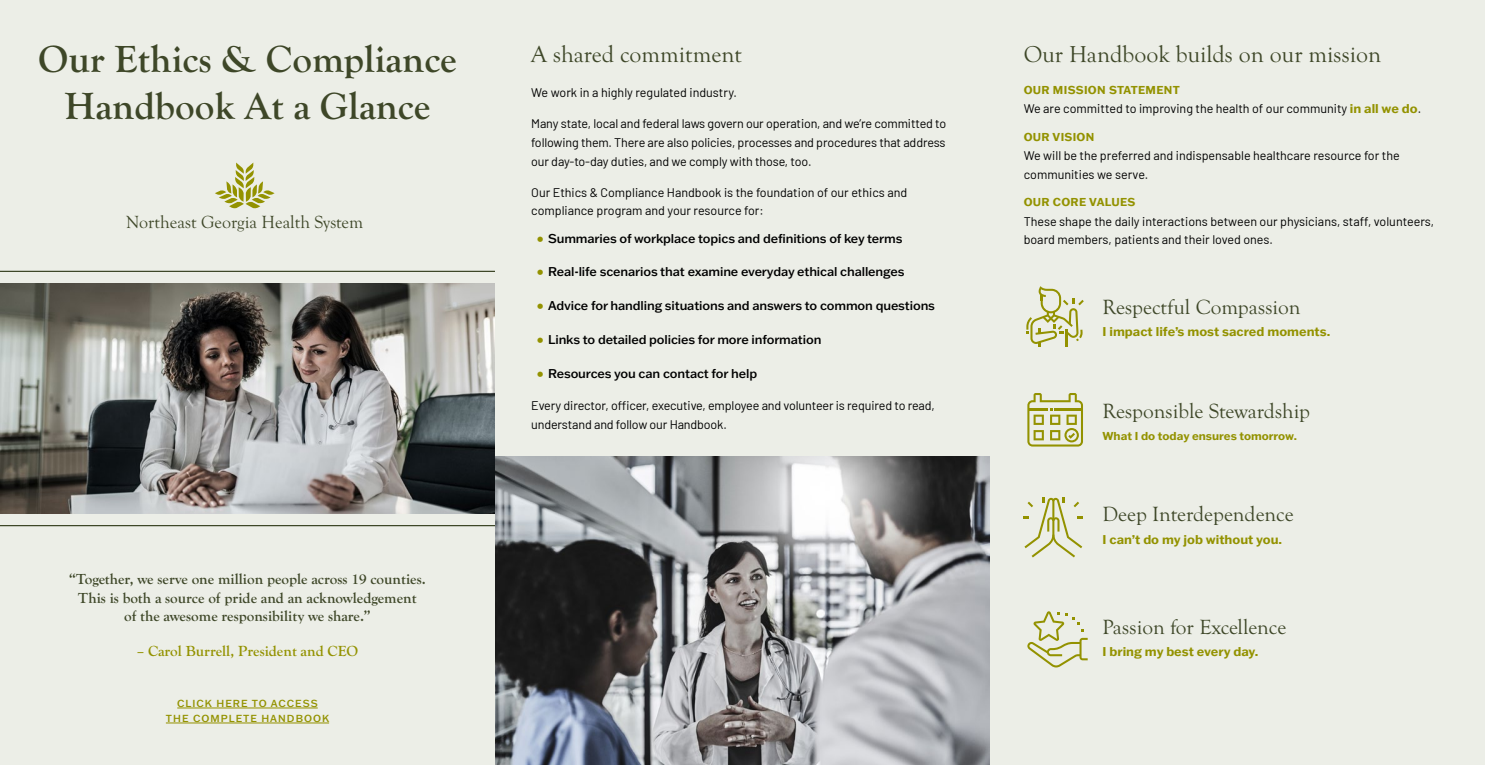
<style>
.page{position:relative;width:1485px;height:765px;background:#eceee7}
.page>*{position:absolute;margin:0;border:0;box-sizing:border-box;transform-origin:0 0}
.t1{font:700 39.12px/46.9px "Goudy Old Sty";color:#3e4728;text-align:center}
.t2{font:23.75px "Goudy Old Sty";color:#3e4728}
.t3{font:21.25px "Goudy Old Sty";color:#3e4728}
.t4{font:18.12px "Goudy Old Sty";color:#3e4728}
.t5{font:700 15.12px/18.1px "Goudy Old Sty";color:#3e4728;text-align:center}
.t6{font:700 15.12px "Goudy Old Sty";color:#939200}
.t7{font:12.5px/18.6px "Barlow";letter-spacing:-.005em;color:#000}
.t8{font:500 12.5px "Franklin Gothic ATF";letter-spacing:-.01em;color:#000}
.t9{font:700 12.5px "Franklin Gothic ATF";color:#939200}
.t10{font:700 11.25px "Franklin Gothic ATF";letter-spacing:.025em;color:#939200}
.t11{font:700 11.25px "Franklin Gothic ATF";color:#939200}
.t12{font:500 10px/15px "Franklin Gothic ATF";letter-spacing:.1em;color:#939200;text-align:center}
.s1{font-weight:700;color:#939200}
.s2{font-family:"Franklin Gothic ATF";font-weight:700;color:#939200}
</style>
<div class="page">
<img style="left:0;top:283px;width:495px;height:231px">
<img style="left:495px;top:456px;width:495px;height:309px">
<hr style="left:0;top:271px;width:495px;height:1px;background:#3e4728">
<hr style="left:0;top:525px;width:495px;height:1px;background:#3e4728">
<svg style="left:215px;top:163px;width:60px;height:45px"></svg>
<hr style="left:177px;top:708px;width:141px;height:1px;background:#939200">
<hr style="left:166px;top:723px;width:163px;height:1px;background:#939200">
<svg style="left:1026px;top:286px;width:58px;height:61px"></svg>
<svg style="left:1024px;top:498px;width:59px;height:59px"></svg>
<svg style="left:1027px;top:611px;width:61px;height:57px"></svg>
<svg style="left:1027px;top:393px;width:56px;height:54px"></svg>
<h1 class="t1" style="left:38px;top:37px;width:420px">Our Ethics &amp; Compliance<br>Handbook At a Glance</h1>
<h3 class="t4" style="left:126px;top:212px;width:239px">Northeast Georgia Health System</h3>
<p class="t5" style="left:69px;top:571px;width:359px">“Together, we serve one million people across 19 counties.<br>This is both a source of pride and an acknowledgement<br>of the awesome responsibility we share.”</p>
<p class="t6" style="left:137px;top:642px;width:223px">– Carol Burrell, President and CEO</p>
<p class="t12" style="left:166px;top:695px;width:165px">CLICK HERE TO ACCESS<br>THE COMPLETE HANDBOOK</p>
<h2 class="t2" style="left:531px;top:41px;width:212px">A shared commitment</h2>
<p class="t7" style="left:531px;top:82px;width:207px">We work in a highly regulated industry.</p>
<p class="t7" style="left:531px;top:114px;width:417px;text-align:justify">Many state, local and federal laws govern our operation, and we’re committed to following them. There are also policies, processes and procedures that address our day-to-day duties, and we comply with those, too.</p>
<p class="t7" style="left:531px;top:182px;width:378px">Our Ethics &amp; Compliance Handbook is the foundation of our ethics and compliance program and your resource for:</p>
<p class="t8" style="left:537px;top:230px;width:367px"><span class="s1">•</span> Summaries of workplace topics and definitions of key terms</p>
<p class="t8" style="left:537px;top:264px;width:369px"><span class="s1">•</span> Real-life scenarios that examine everyday ethical challenges</p>
<p class="t8" style="left:537px;top:297px;width:400px"><span class="s1">•</span> Advice for handling situations and answers to common questions</p>
<p class="t8" style="left:537px;top:331px;width:286px"><span class="s1">•</span> Links to detailed policies for more information</p>
<p class="t8" style="left:537px;top:365px;width:222px"><span class="s1">•</span> Resources you can contact for help</p>
<p class="t7" style="left:531px;top:395px;width:405px">Every director, officer, executive, employee and volunteer is required to read, understand and follow our Handbook.</p>
<h2 class="t2" style="left:1024px;top:41px;width:359px">Our Handbook builds on our mission</h2>
<p class="t10" style="left:1024px;top:82px;width:158px">OUR MISSION STATEMENT</p>
<p class="t7" style="left:1024px;top:98px;width:399px">We are committed to improving the health of our community <span class="s2">in all we do</span>.</p>
<p class="t10" style="left:1024px;top:129px;width:72px">OUR VISION</p>
<p class="t7" style="left:1024px;top:145px;width:377px">We will be the preferred and indispensable healthcare resource for the communities we serve.</p>
<p class="t10" style="left:1024px;top:195px;width:113px">OUR CORE VALUES</p>
<p class="t7" style="left:1024px;top:211px;width:412px">These shape the daily interactions between our physicians, staff, volunteers, board members, patients and their loved ones.</p>
<h3 class="t3" style="left:1102px;top:295px;width:200px">Respectful Compassion</h3>
<p class="t9" style="left:1102px;top:323px;width:229px">I impact life’s most sacred moments.</p>
<h3 class="t3" style="left:1102px;top:399px;width:209px">Responsible Stewardship</h3>
<p class="t11" style="left:1102px;top:428px;width:196px">What I do today ensures tomorrow.</p>
<h3 class="t3" style="left:1102px;top:503px;width:193px">Deep Interdependence</h3>
<p class="t9" style="left:1102px;top:531px;width:181px">I can’t do my job without you.</p>
<h3 class="t3" style="left:1102px;top:615px;width:185px">Passion for Excellence</h3>
<p class="t9" style="left:1102px;top:643px;width:158px">I bring my best every day.</p>
</div>
